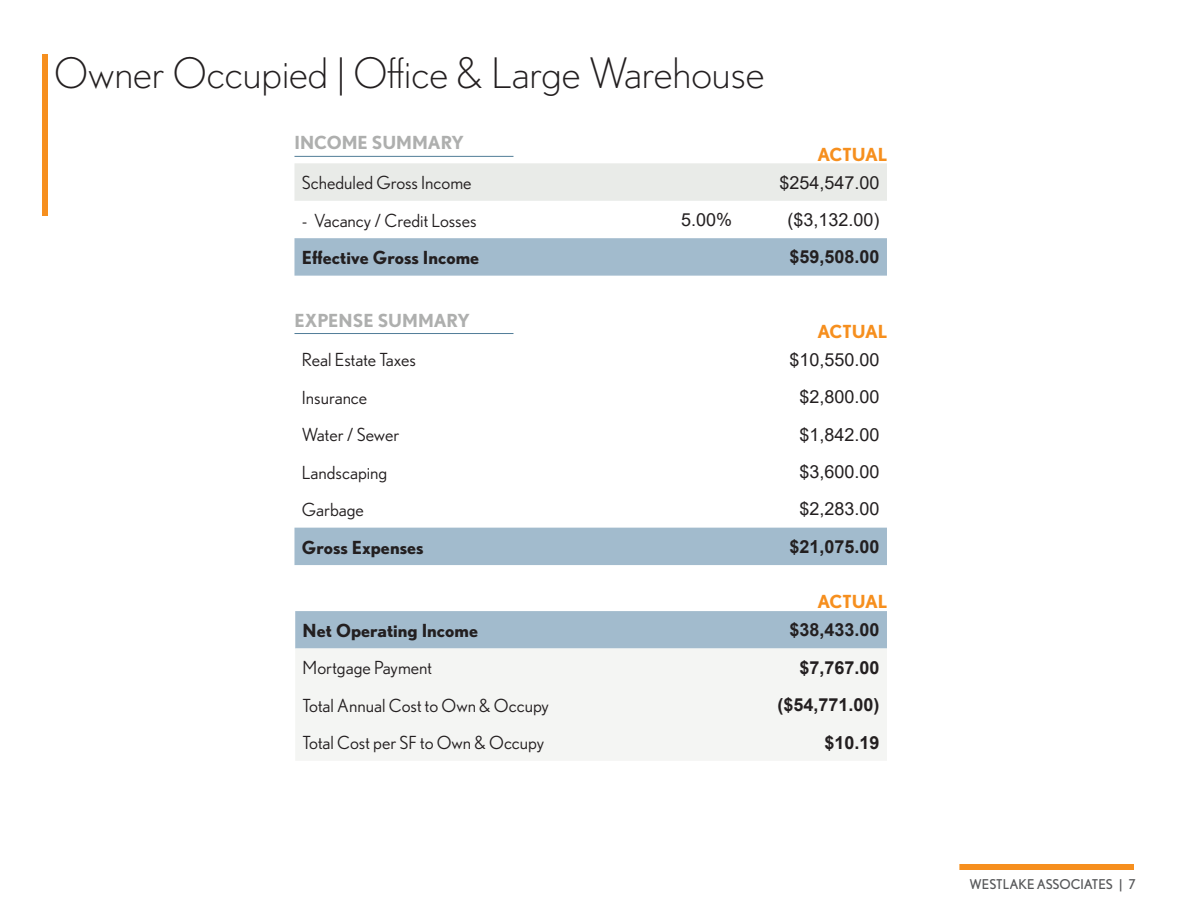
<style>
.page{position:relative;width:1188px;height:918px;background:#fff}
.page>*{position:absolute;margin:0;border:0;box-sizing:border-box;transform-origin:0 0}
.t1{font:300 42px "Nobel";color:#231f20}
.t2{font:18px "Nobel";color:#231f20}
.t3{font:18px "Arial";color:#231f20}
.t4{font:700 18px "Arial";color:#231f20}
.t5{font:700 18px "Nobel";color:#231f20}
.t6{font:700 18px "Nobel";color:#aeafae}
.t7{font:700 18px "Nobel";color:#f68f1e}
.t8{font:13.5px "Nobel";color:#57585a}
</style>
<div class="page">
<div style="left:42px;top:54px;width:6px;height:162px;background:#f68f1e"></div>
<div style="left:959px;top:864px;width:175px;height:6px;background:#f68f1e"></div>
<div style="left:294px;top:163px;width:593px;height:38px;background:#e9ebe8"></div>
<div style="left:294px;top:238px;width:593px;height:38px;background:#a2bbcd"></div>
<div style="left:295px;top:611px;width:592px;height:38px;background:#a2bbcd"></div>
<div style="left:296px;top:649px;width:591px;height:111px;background:#f4f5f3"></div>
<div style="left:294px;top:528px;width:593px;height:37px;background:#a2bbcd"></div>
<hr style="left:294px;top:156px;width:219px;height:1px;background:#517d98">
<hr style="left:294px;top:333px;width:219px;height:1px;background:#517d98">
<p class="t1" style="left:54px;top:49px;width:712px">Owner Occupied | Office &amp; Large Warehouse</p>
<p class="t6" style="left:294px;top:132px;width:171px">INCOME SUMMARY</p>
<p class="t7" style="left:818px;top:144px;width:71px">ACTUAL</p>
<p class="t2" style="left:302px;top:173px;width:171px">Scheduled Gross Income</p>
<p class="t3" style="left:779px;top:170px;width:102px">$254,547.00</p>
<p class="t2" style="left:302px;top:210px;width:176px">- Vacancy / Credit Losses</p>
<p class="t3" style="left:681px;top:207px;width:53px">5.00%</p>
<p class="t3" style="left:788px;top:207px;width:94px">($3,132.00)</p>
<p class="t5" style="left:302px;top:247px;width:179px">Effective Gross Income</p>
<p class="t4" style="left:789px;top:244px;width:92px">$59,508.00</p>
<p class="t6" style="left:294px;top:309px;width:177px">EXPENSE SUMMARY</p>
<p class="t7" style="left:818px;top:321px;width:71px">ACTUAL</p>
<p class="t2" style="left:302px;top:350px;width:116px">Real Estate Taxes</p>
<p class="t3" style="left:789px;top:347px;width:92px">$10,550.00</p>
<p class="t2" style="left:302px;top:387px;width:67px">Insurance</p>
<p class="t3" style="left:800px;top:384px;width:82px">$2,800.00</p>
<p class="t2" style="left:302px;top:425px;width:99px">Water / Sewer</p>
<p class="t3" style="left:800px;top:422px;width:82px">$1,842.00</p>
<p class="t2" style="left:302px;top:462px;width:87px">Landscaping</p>
<p class="t3" style="left:800px;top:459px;width:82px">$3,600.00</p>
<p class="t2" style="left:302px;top:499px;width:64px">Garbage</p>
<p class="t3" style="left:800px;top:497px;width:82px">$2,283.00</p>
<p class="t5" style="left:302px;top:536px;width:123px">Gross Expenses</p>
<p class="t4" style="left:789px;top:534px;width:92px">$21,075.00</p>
<p class="t7" style="left:818px;top:591px;width:71px">ACTUAL</p>
<p class="t5" style="left:303px;top:620px;width:177px">Net Operating Income</p>
<p class="t4" style="left:789px;top:617px;width:92px">$38,433.00</p>
<p class="t2" style="left:303px;top:658px;width:131px">Mortgage Payment</p>
<p class="t4" style="left:800px;top:655px;width:82px">$7,767.00</p>
<p class="t2" style="left:303px;top:695px;width:248px">Total Annual Cost to Own &amp; Occupy</p>
<p class="t4" style="left:778px;top:692px;width:104px">($54,771.00)</p>
<p class="t2" style="left:303px;top:733px;width:243px">Total Cost per SF to Own &amp; Occupy</p>
<p class="t4" style="left:825px;top:730px;width:57px">$10.19</p>
<p class="t8" style="left:970px;top:877px;width:167px">WESTLAKE ASSOCIATES | 7</p>
</div>
